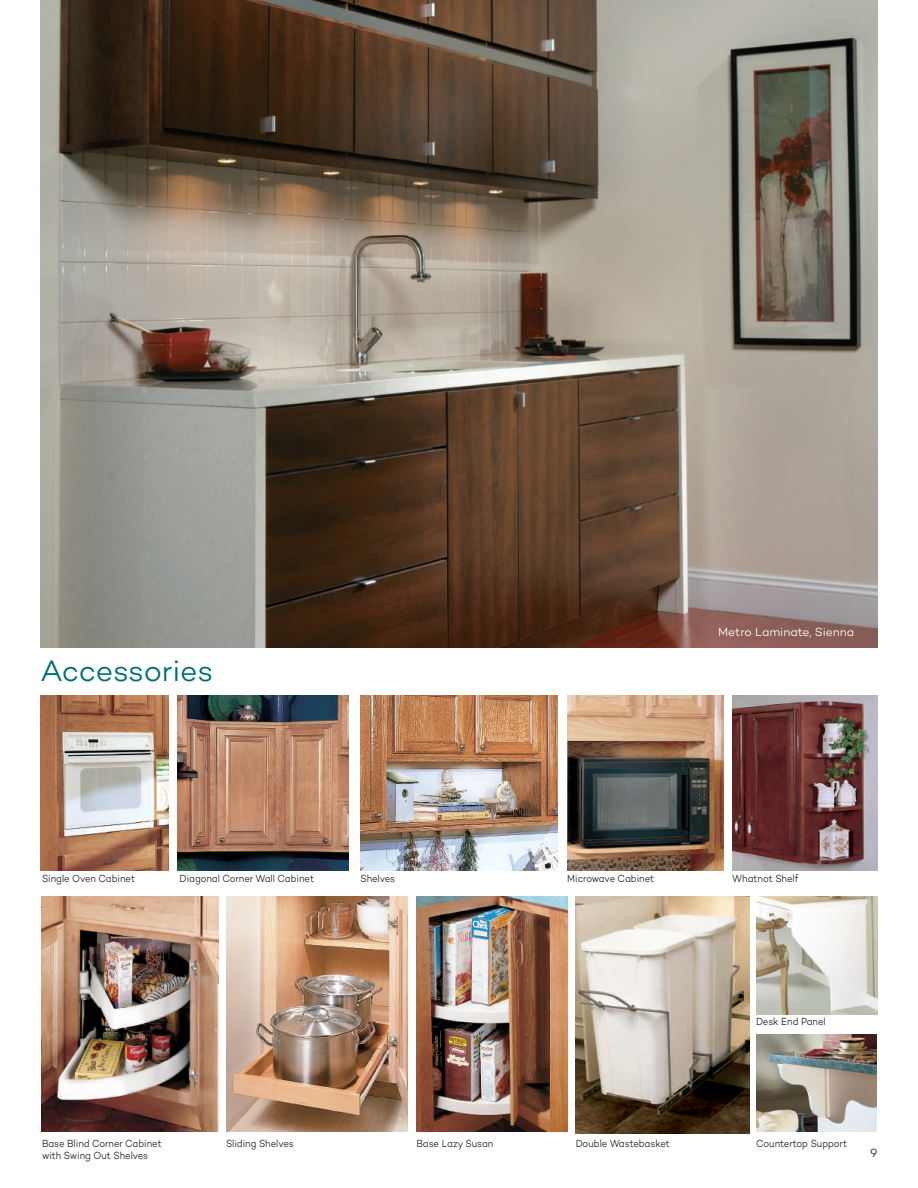
<style>
.page{position:relative;width:918px;height:1188px;background:#fff}
.page>*{position:absolute;margin:0;border:0;box-sizing:border-box;transform-origin:0 0}
.t1{font:300 30px "Campton";letter-spacing:-.01em;color:#006b6e}
.t2{font:300 12px "Campton";color:#fff}
.t3{font:300 12px "Campton";color:#231f20}
.t4{font:300 10.5px/12.6px "Campton";letter-spacing:-.005em;color:#231f20;scale:.9 1}
</style>
<div class="page">
<img style="left:40px;top:0;width:838px;height:648px">
<img style="left:226px;top:896px;width:182px;height:236px">
<img style="left:416px;top:896px;width:151px;height:236px">
<img style="left:756px;top:896px;width:122px;height:119px">
<img style="left:756px;top:1034px;width:121px;height:98px">
<img style="left:361px;top:696px;width:196px;height:174px">
<img style="left:42px;top:896px;width:176px;height:236px">
<img style="left:732px;top:696px;width:146px;height:174px">
<img style="left:567px;top:696px;width:157px;height:174px">
<img style="left:177px;top:696px;width:171px;height:174px">
<img style="left:40px;top:696px;width:128px;height:174px">
<img style="left:576px;top:896px;width:174px;height:238px">
<h1 class="t1" style="left:40px;top:652px;width:174px">Accessories</h1>
<p class="t2" style="left:718px;top:624px;width:138px">Metro Laminate, Sienna</p>
<p class="t4" style="left:42px;top:872px;width:105px">Single Oven Cabinet</p>
<p class="t4" style="left:361px;top:872px;width:40px">Shelves</p>
<p class="t4" style="left:732px;top:872px;width:75px">Whatnot Shelf</p>
<p class="t4" style="left:180px;top:872px;width:151px">Diagonal Corner Wall Cabinet</p>
<p class="t4" style="left:567px;top:872px;width:98px">Microwave Cabinet</p>
<p class="t4" style="left:42px;top:1137px;width:135px">Base Blind Corner Cabinet with Swing Out Shelves</p>
<p class="t4" style="left:226px;top:1137px;width:77px">Sliding Shelves</p>
<p class="t4" style="left:416px;top:1137px;width:87px">Base Lazy Susan</p>
<p class="t4" style="left:756px;top:1015px;width:79px">Desk End Panel</p>
<p class="t4" style="left:576px;top:1137px;width:106px">Double Wastebasket</p>
<p class="t4" style="left:756px;top:1137px;width:103px">Countertop Support</p>
<p class="t3" style="left:870px;top:1146px;width:9px">9</p>
</div>
